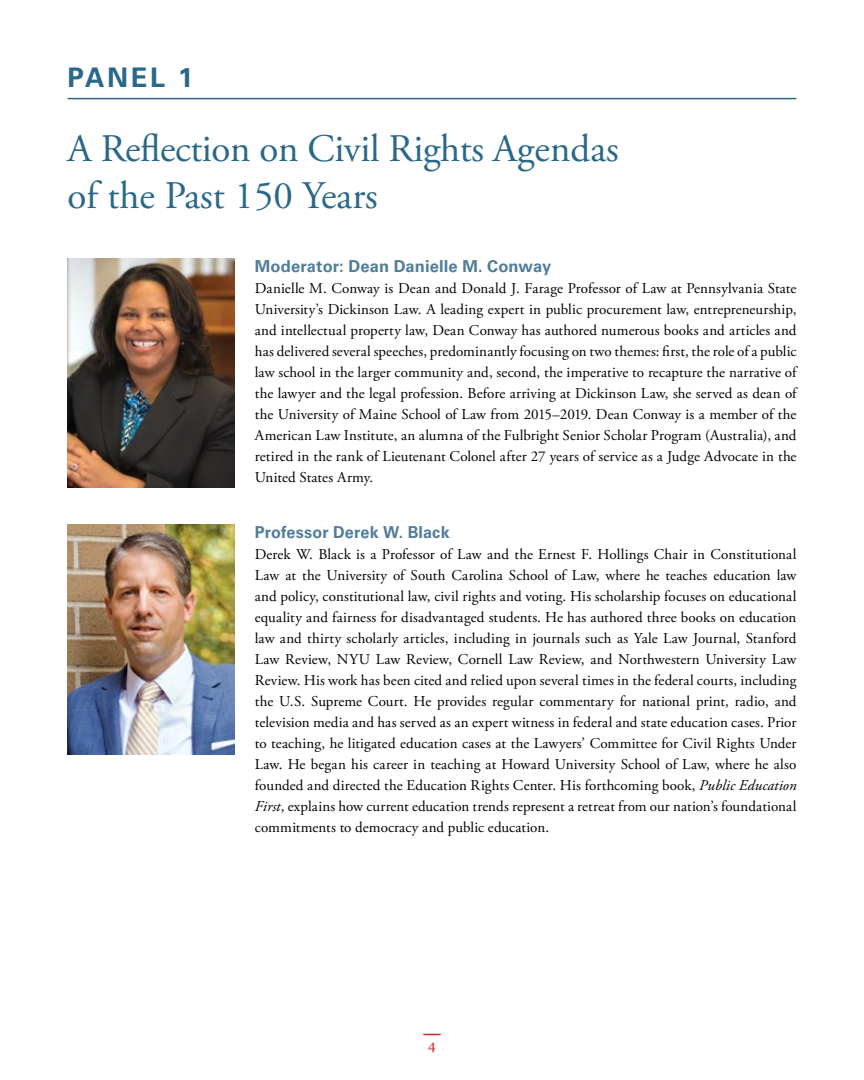
<style>
.page{position:relative;width:864px;height:1080px;background:#fff}
.page>*{position:absolute;margin:0;border:0;box-sizing:border-box;transform-origin:0 0}
.t1{font:39px/46.8px "Adobe Garamond Pro";letter-spacing:-.01em;color:#296888}
.t2{font:700 27px "Univers LT Std";letter-spacing:.095em;color:#296888}
.t3{font:700 16.5px "Univers LT Std";letter-spacing:.01em;color:#517d9a}
.t4{font:15px/21px "Adobe Garamond Pro";letter-spacing:.005em;color:#000;text-align:justify}
.t5{font:13.5px "Georgia";color:#d2232a}
.s1{font-style:italic}
</style>
<div class="page">
<svg style="left:423px;top:1034px;width:18px;height:1px"></svg>
<img style="left:68px;top:258px;width:167px;height:230px">
<img style="left:68px;top:525px;width:167px;height:229px">
<hr style="left:68px;top:98px;width:728px;height:1px;background:#296888">
<h2 class="t2" style="left:68px;top:62px;width:127px">PANEL 1</h2>
<h1 class="t1" style="left:68px;top:126px;width:553px">A Reflection on Civil Rights Agendas of the Past 150 Years</h1>
<p class="t3" style="left:255px;top:256px;width:298px">Moderator: Dean Danielle M. Conway</p>
<p class="t4" style="left:255px;top:278px;width:543px">Danielle M. Conway is Dean and Donald J. Farage Professor of Law at Pennsylvania State University’s Dickinson Law. A leading expert in public procurement law, entrepreneurship, and intellectual property law, Dean Conway has authored numerous books and articles and has delivered several speeches, predominantly focusing on two themes: first, the role of a public law school in the larger community and, second, the imperative to recapture the narrative of the lawyer and the legal profession. Before arriving at Dickinson Law, she served as dean of the University of Maine School of Law from 2015–2019. Dean Conway is a member of the American Law Institute, an alumna of the Fulbright Senior Scholar Program (Australia), and retired in the rank of Lieutenant Colonel after 27 years of service as a Judge Advocate in the United States Army.</p>
<p class="t3" style="left:255px;top:522px;width:196px">Professor Derek W. Black</p>
<p class="t4" style="left:255px;top:544px;width:543px">Derek W. Black is a Professor of Law and the Ernest F. Hollings Chair in Constitutional Law at the University of South Carolina School of Law, where he teaches education law and policy, constitutional law, civil rights and voting. His scholarship focuses on educational equality and fairness for disadvantaged students. He has authored three books on education law and thirty scholarly articles, including in journals such as Yale Law Journal, Stanford Law Review, NYU Law Review, Cornell Law Review, and Northwestern University Law Review. His work has been cited and relied upon several times in the federal courts, including the U.S. Supreme Court. He provides regular commentary for national print, radio, and television media and has served as an expert witness in federal and state education cases. Prior to teaching, he litigated education cases at the Lawyers’ Committee for Civil Rights Under Law. He began his career in teaching at Howard University School of Law, where he also founded and directed the Education Rights Center. His forthcoming book, <span class="s1">Public Education First</span>, explains how current education trends represent a retreat from our nation’s foundational commitments to democracy and public education.</p>
<p class="t5" style="left:428px;top:1036px;width:9px">4</p>
</div>
